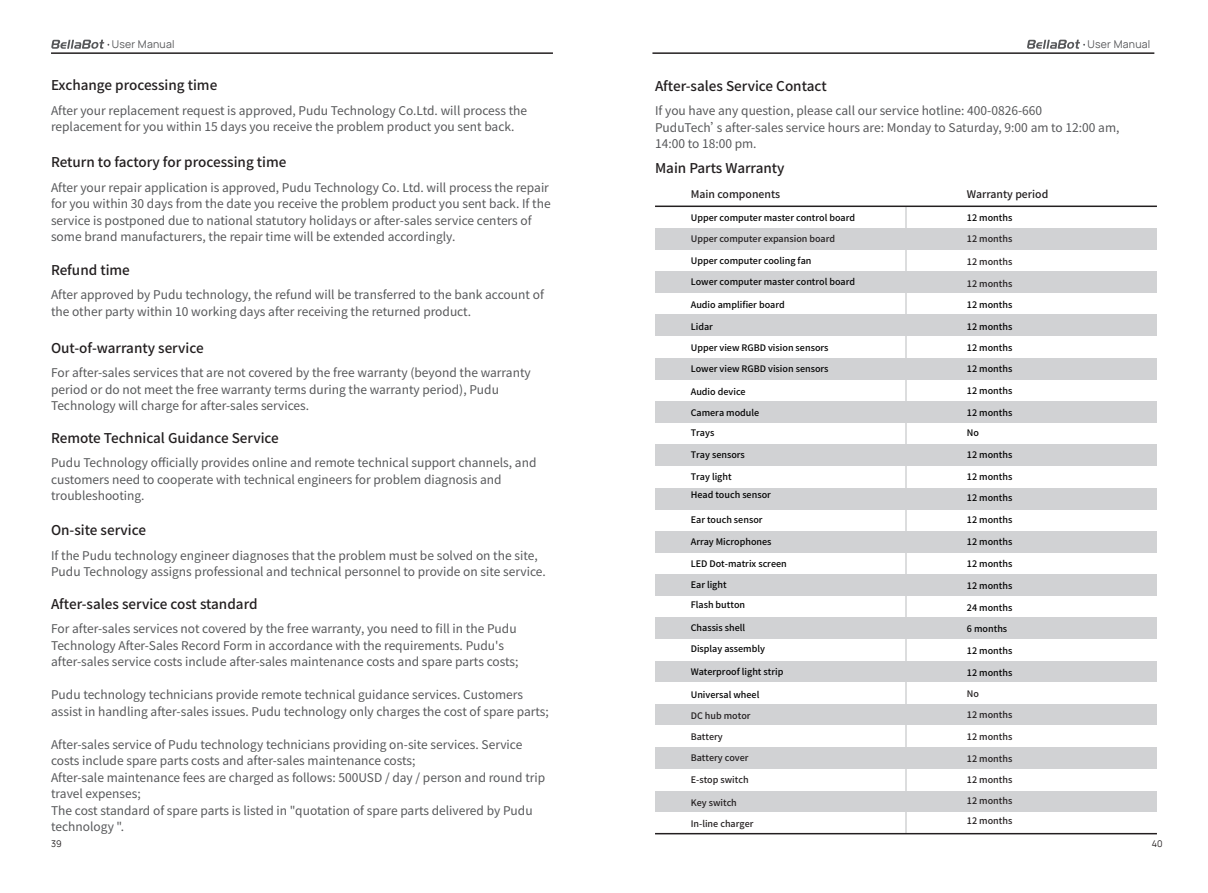
<style>
.page{position:relative;width:1208px;height:893px;background:#fff}
.page>*{position:absolute;margin:0;border:0;box-sizing:border-box;transform-origin:0 0}
.t1{font:500 13.5px "Noto Sans CJ Ksc";color:#231f20}
.t2{font:12px/16.5px "Noto Sans CJ Ksc";color:#57585a}
.t3{font:500 10.5px "Noto Sans CJ Ksc";color:#231f20}
.t4{font:10.5px "Manrope";letter-spacing:.025em;color:#57585a}
.t5{font:500 9px "Noto Sans CJ Ksc";color:#030303}
.t6{font:500 9px "Noto Sans CJ Ksc";color:#231f20}
.t7{font:9px "Manrope";color:#231f20}
</style>
<div class="page">
<div style="left:655px;top:228px;width:502px;height:22px;background:#d1d2d4"></div>
<div style="left:655px;top:271px;width:502px;height:22px;background:#d1d2d4"></div>
<div style="left:655px;top:315px;width:502px;height:21px;background:#d1d2d4"></div>
<div style="left:655px;top:358px;width:502px;height:22px;background:#d1d2d4"></div>
<div style="left:655px;top:401px;width:502px;height:22px;background:#d1d2d4"></div>
<div style="left:655px;top:445px;width:502px;height:21px;background:#d1d2d4"></div>
<div style="left:655px;top:488px;width:502px;height:21px;background:#d1d2d4"></div>
<div style="left:655px;top:531px;width:502px;height:22px;background:#d1d2d4"></div>
<div style="left:655px;top:574px;width:502px;height:22px;background:#d1d2d4"></div>
<div style="left:655px;top:618px;width:502px;height:21px;background:#d1d2d4"></div>
<div style="left:655px;top:661px;width:502px;height:21px;background:#d1d2d4"></div>
<div style="left:655px;top:704px;width:502px;height:22px;background:#d1d2d4"></div>
<div style="left:655px;top:725px;width:502px;height:22px;background:#fff"></div>
<div style="left:655px;top:747px;width:502px;height:22px;background:#d1d2d4"></div>
<div style="left:655px;top:790px;width:502px;height:22px;background:#d1d2d4"></div>
<hr style="left:905px;top:206px;width:1px;height:628px;background:#d1d2d4">
<hr style="left:655px;top:206px;width:502px;height:1px;background:#231f20">
<hr style="left:655px;top:833px;width:502px;height:1px;background:#231f20">
<hr style="left:51px;top:52px;width:502px;height:2px;background:#231f20">
<hr style="left:652px;top:52px;width:502px;height:2px;background:#231f20">
<svg style="left:51px;top:40px;width:58px;height:9px"></svg>
<svg style="left:1027px;top:40px;width:58px;height:9px"></svg>
<p class="t4" style="left:112px;top:36px;width:64px">User Manual</p>
<p class="t4" style="left:1087px;top:36px;width:64px">User Manual</p>
<p class="t1" style="left:51px;top:78px;width:168px">Exchange processing time</p>
<p class="t2" style="left:51px;top:102px;width:478px">After your replacement request is approved, Pudu Technology Co.Ltd. will process the replacement for you within 15 days you receive the problem product you sent back.</p>
<p class="t1" style="left:51px;top:154px;width:237px">Return to factory for processing time</p>
<p class="t2" style="left:51px;top:179px;width:501px">After your repair application is approved, Pudu Technology Co. Ltd. will process the repair for you within 30 days from the date you receive the problem product you sent back. If the service is postponed due to national statutory holidays or after-sales service centers of some brand manufacturers, the repair time will be extended accordingly.</p>
<p class="t1" style="left:51px;top:262px;width:80px">Refund time</p>
<p class="t2" style="left:51px;top:287px;width:494px">After approved by Pudu technology, the refund will be transferred to the bank account of the other party within 10 working days after receiving the returned product.</p>
<p class="t1" style="left:51px;top:340px;width:154px">Out-of-warranty service</p>
<p class="t2" style="left:51px;top:365px;width:481px">For after-sales services that are not covered by the free warranty (beyond the warranty period or do not meet the free warranty terms during the warranty period), Pudu<br>Technology will charge for after-sales services.</p>
<p class="t1" style="left:51px;top:430px;width:229px">Remote Technical Guidance Service</p>
<p class="t2" style="left:51px;top:455px;width:487px">Pudu Technology officially provides online and remote technical support channels, and customers need to cooperate with technical engineers for problem diagnosis and troubleshooting.</p>
<p class="t1" style="left:51px;top:522px;width:96px">On-site service</p>
<p class="t2" style="left:51px;top:547px;width:496px">If the Pudu technology engineer diagnoses that the problem must be solved on the site,<br>Pudu Technology assigns professional and technical personnel to provide on site service.</p>
<p class="t1" style="left:51px;top:596px;width:208px">After-sales service cost standard</p>
<p class="t2" style="left:51px;top:621px;width:469px">For after-sales services not covered by the free warranty, you need to fill in the Pudu<br>Technology After-Sales Record Form in accordance with the requirements. Pudu's after-sales service costs include after-sales maintenance costs and spare parts costs;</p>
<p class="t2" style="left:51px;top:687px;width:499px">Pudu technology technicians provide remote technical guidance services. Customers assist in handling after-sales issues. Pudu technology only charges the cost of spare parts;</p>
<p class="t2" style="left:51px;top:737px;width:496px">After-sales service of Pudu technology technicians providing on-site services. Service costs include spare parts costs and after-sales maintenance costs;<br>After-sale maintenance fees are charged as follows: 500USD / day / person and round trip travel expenses;<br>The cost standard of spare parts is listed in "quotation of spare parts delivered by Pudu technology ".</p>
<p class="t1" style="left:655px;top:78px;width:173px">After-sales Service Contact</p>
<p class="t2" style="left:655px;top:103px;width:466px">If you have any question, please call our service hotline: 400-0826-660<br>PuduTech’s after-sales service hours are: Monday to Saturday, 9:00 am to 12:00 am,<br>14:00 to 18:00 pm.</p>
<p class="t1" style="left:655px;top:161px;width:131px">Main Parts Warranty</p>
<p class="t5" style="left:691px;top:213px;width:166px">Upper computer master control board</p>
<p class="t6" style="left:691px;top:233px;width:146px">Upper computer expansion board</p>
<p class="t3" style="left:691px;top:188px;width:91px">Main components</p>
<p class="t3" style="left:967px;top:188px;width:83px">Warranty period</p>
<p class="t5" style="left:967px;top:213px;width:47px">12 months</p>
<p class="t6" style="left:967px;top:233px;width:47px">12 months</p>
<p class="t5" style="left:691px;top:255px;width:122px">Upper computer cooling fan</p>
<p class="t5" style="left:691px;top:277px;width:166px">Lower computer master control board</p>
<p class="t5" style="left:691px;top:300px;width:95px">Audio amplifier board</p>
<p class="t5" style="left:691px;top:322px;width:24px">Lidar</p>
<p class="t5" style="left:691px;top:343px;width:139px">Upper view RGBD vision sensors</p>
<p class="t5" style="left:691px;top:364px;width:139px">Lower view RGBD vision sensors</p>
<p class="t5" style="left:691px;top:387px;width:56px">Audio device</p>
<p class="t5" style="left:691px;top:407px;width:70px">Camera module</p>
<p class="t5" style="left:691px;top:428px;width:25px">Trays</p>
<p class="t5" style="left:691px;top:450px;width:56px">Tray sensors</p>
<p class="t5" style="left:691px;top:472px;width:42px">Tray light</p>
<p class="t5" style="left:691px;top:490px;width:82px">Head touch sensor</p>
<p class="t5" style="left:691px;top:515px;width:73px">Ear touch sensor</p>
<p class="t5" style="left:691px;top:537px;width:82px">Array Microphones</p>
<p class="t5" style="left:691px;top:558px;width:98px">LED Dot-matrix screen</p>
<p class="t5" style="left:691px;top:579px;width:37px">Ear light</p>
<p class="t5" style="left:691px;top:599px;width:56px">Flash button</p>
<p class="t5" style="left:691px;top:623px;width:56px">Chassis shell</p>
<p class="t5" style="left:691px;top:644px;width:76px">Display assembly</p>
<p class="t5" style="left:691px;top:667px;width:94px">Waterproof light strip</p>
<p class="t5" style="left:691px;top:689px;width:70px">Universal wheel</p>
<p class="t6" style="left:691px;top:710px;width:61px">DC hub motor</p>
<p class="t6" style="left:691px;top:732px;width:33px">Battery</p>
<p class="t6" style="left:691px;top:752px;width:59px">Battery cover</p>
<p class="t6" style="left:691px;top:775px;width:59px">E-stop switch</p>
<p class="t6" style="left:691px;top:797px;width:48px">Key switch</p>
<p class="t6" style="left:691px;top:818px;width:64px">In-line charger</p>
<p class="t6" style="left:967px;top:256px;width:47px">12 months</p>
<p class="t6" style="left:967px;top:278px;width:47px">12 months</p>
<p class="t5" style="left:967px;top:300px;width:47px">12 months</p>
<p class="t5" style="left:967px;top:322px;width:47px">12 months</p>
<p class="t5" style="left:967px;top:343px;width:47px">12 months</p>
<p class="t5" style="left:967px;top:364px;width:47px">12 months</p>
<p class="t5" style="left:967px;top:386px;width:47px">12 months</p>
<p class="t5" style="left:967px;top:427px;width:14px">No</p>
<p class="t5" style="left:967px;top:407px;width:47px">12 months</p>
<p class="t5" style="left:967px;top:450px;width:47px">12 months</p>
<p class="t5" style="left:967px;top:493px;width:47px">12 months</p>
<p class="t5" style="left:967px;top:537px;width:47px">12 months</p>
<p class="t5" style="left:967px;top:472px;width:47px">12 months</p>
<p class="t5" style="left:967px;top:514px;width:47px">12 months</p>
<p class="t5" style="left:967px;top:559px;width:47px">12 months</p>
<p class="t5" style="left:967px;top:581px;width:47px">12 months</p>
<p class="t5" style="left:967px;top:624px;width:42px">6 months</p>
<p class="t5" style="left:967px;top:668px;width:47px">12 months</p>
<p class="t5" style="left:967px;top:603px;width:47px">24 months</p>
<p class="t5" style="left:967px;top:645px;width:47px">12 months</p>
<p class="t6" style="left:967px;top:688px;width:14px">No</p>
<p class="t6" style="left:967px;top:710px;width:47px">12 months</p>
<p class="t6" style="left:967px;top:731px;width:47px">12 months</p>
<p class="t6" style="left:967px;top:754px;width:47px">12 months</p>
<p class="t6" style="left:967px;top:775px;width:47px">12 months</p>
<p class="t6" style="left:967px;top:795px;width:47px">12 months</p>
<p class="t6" style="left:967px;top:816px;width:47px">12 months</p>
<p class="t7" style="left:51px;top:837px;width:12px">39</p>
<p class="t7" style="left:1151px;top:837px;width:12px">40</p>
</div>
